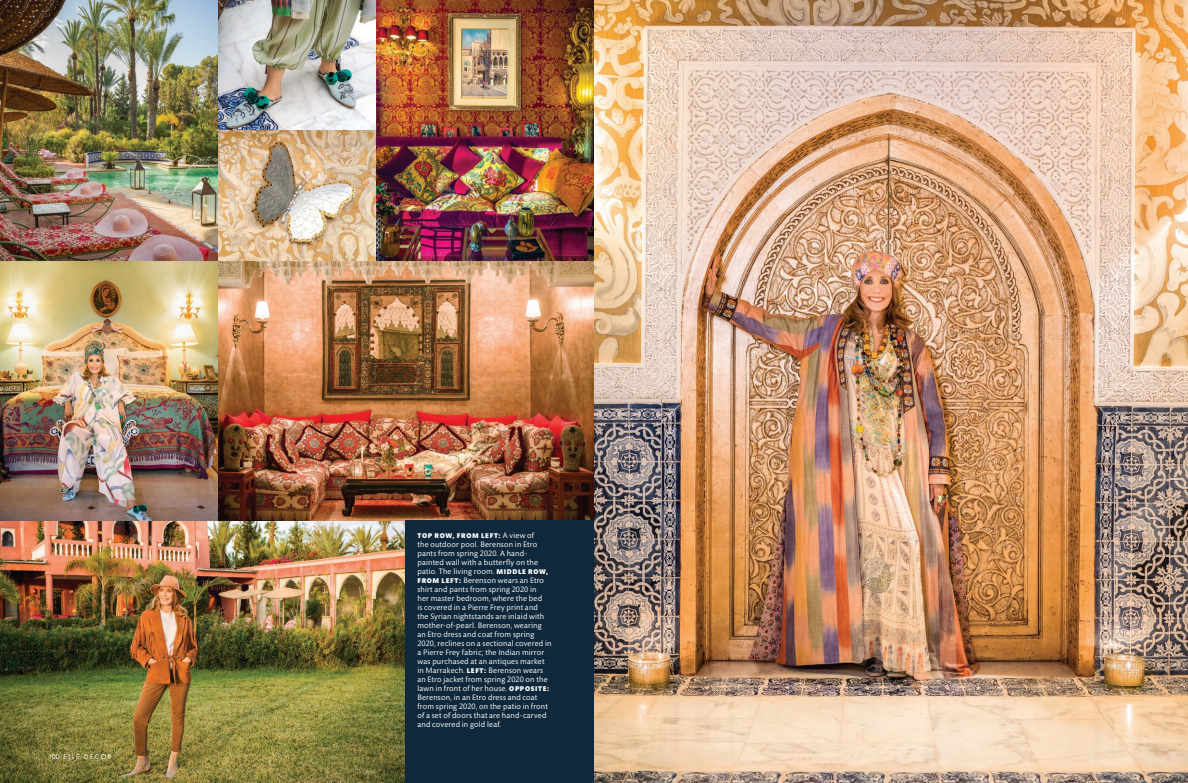
<style>
.page{position:relative;width:1188px;height:783px;background:#fff}
.page>*{position:absolute;margin:0;border:0;box-sizing:border-box;transform-origin:0 0}
.t1{font:8px/9px "Mundo Sans Pro";letter-spacing:.02em;color:#fff}
.t2{font:900 7px "Mundo Sans Pro";letter-spacing:.09em;color:#fff}
.runfoot{font:6.5px "Futura";letter-spacing:.22em;color:#fff}
.folio{font:6.5px "Futura";color:#fff}
.s1{font-weight:400;font-size:8px}
.s2{font-weight:900;font-size:7px}
</style>
<div class="page">
<img style="left:0;top:0;width:594px;height:521px">
<img style="left:594px;top:0;width:594px;height:783px">
<img style="left:0;top:521px;width:405px;height:262px">
<div style="left:405px;top:521px;width:189px;height:262px;background:#0f283b"></div>
<p class="folio" style="left:48px;top:752px;width:13px">100</p>
<p class="runfoot" style="left:64px;top:752px;width:49px">ELLE DECOR</p>
<p class="t2" style="left:417px;top:532px;width:118px">TOP ROW, FROM LEFT: <span class="s1">A view of</span></p>
<p class="t1" style="left:417px;top:540px;width:136px">the outdoor pool. Berenson in Etro pants from spring 2020. A hand&shy;painted wall with a butterfly on the patio. The living room. <span class="s2">MIDDLE ROW, FROM LEFT:</span> Berenson wears an Etro shirt and pants from spring 2020 in<br>her master bedroom, where the bed<br>is covered in a Pierre Frey print and<br>the Syrian nightstands are inlaid with mother-of-pearl. Berenson, wearing an Etro dress and coat from spring 2020, reclines on a sectional covered in a Pierre Frey fabric; the Indian mirror was purchased at an antiques market in Marrakech. <span class="s2">LEFT:</span> Berenson wears an Etro jacket from spring 2020 on the lawn in front of her house. <span class="s2">OPPOSITE:<br></span>Berenson, in an Etro dress and coat from spring 2020, on the patio in front of a set of doors that are hand-carved and covered in gold leaf.</p>
</div>
